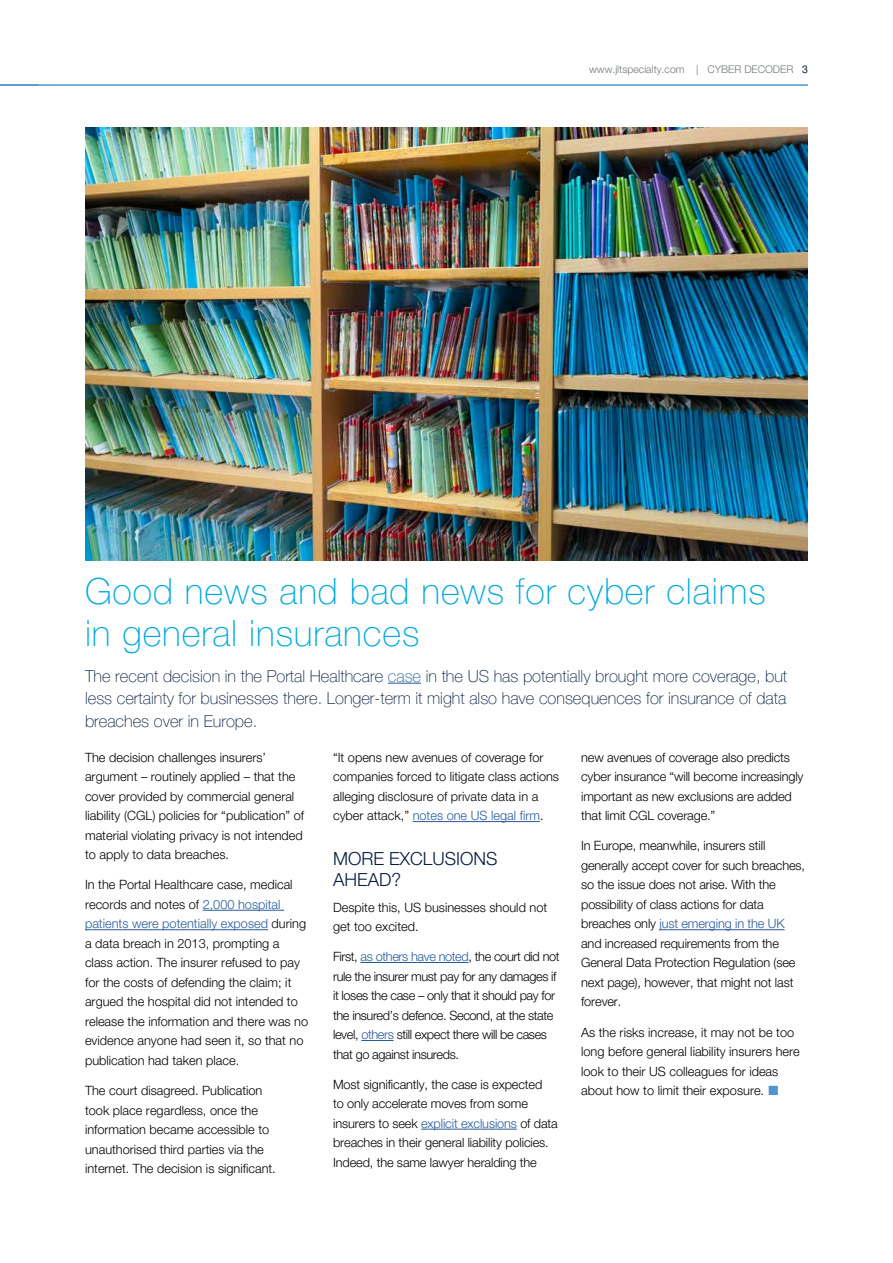
<style>
.page{position:relative;width:893px;height:1263px;background:#fff}
.page>*{position:absolute;margin:0;border:0;box-sizing:border-box;transform-origin:0 0}
.t1{font:100 36px/42px "Helvetica Neue LT Pro";letter-spacing:.025em;color:#00aadb}
.t2{font:300 18px/21px "Helvetica Neue LT Pro";color:#051b3e}
.t3{font:100 16.5px/22.5px "Helvetica Neue LT Pro";color:#051b3e;text-align:justify}
.t4{font:300 12.75px/19.5px "Helvetica Neue LT Pro";color:#000}
.t5{font:300 12.75px/19.5px "Helvetica Neue LT Pro";letter-spacing:-.03em;color:#000}
.t6{font:300 10.5px "Helvetica Neue LT Pro";color:#71777a}
.s1{font-weight:400;color:#051b3e}
.s2{color:#275b9b}
</style>
<div class="page">
<hr style="left:0;top:84px;width:808px;height:2px;background:#5692ce">
<img style="left:85px;top:128px;width:723px;height:432px">
<hr style="left:388px;top:683px;width:33px;height:1px;background:#275b9b">
<hr style="left:203px;top:910px;width:81px;height:1px;background:#275b9b">
<hr style="left:85px;top:929px;width:183px;height:1px;background:#275b9b">
<hr style="left:413px;top:821px;width:127px;height:1px;background:#275b9b">
<hr style="left:361px;top:962px;width:107px;height:1px;background:#275b9b">
<hr style="left:361px;top:1040px;width:33px;height:1px;background:#275b9b">
<hr style="left:421px;top:1129px;width:96px;height:1px;background:#275b9b">
<hr style="left:659px;top:929px;width:126px;height:1px;background:#275b9b">
<p class="t6" style="left:589px;top:63px;width:220px">www.jltspecialty.com | CYBER DECODER <span class="s1">3</span></p>
<h1 class="t1" style="left:85px;top:570px;width:682px">Good news and bad news for cyber claims in general insurances</h1>
<p class="t3" style="left:85px;top:664px;width:704px">The recent decision in the Portal Healthcare <span class="s2">case</span> in the US has potentially brought more coverage, but less certainty for businesses there. Longer-term it might also have consequences for insurance of data breaches over in Europe.</p>
<p class="t4" style="left:85px;top:747px;width:221px">The decision challenges insurers’ argument – routinely applied – that the cover provided by commercial general liability (CGL) policies for “publication” of material violating privacy is not intended to apply to data breaches.</p>
<p class="t4" style="left:85px;top:875px;width:225px">In the Portal Healthcare case, medical records and notes of <span class="s2">2,000 hospital patients were potentially exposed</span> during a data breach in 2013, prompting a class action. The insurer refused to pay for the costs of defending the claim; it argued the hospital did not intended to release the information and there was no evidence anyone had seen it, so that no publication had taken place.</p>
<p class="t4" style="left:85px;top:1080px;width:192px">The court disagreed. Publication took place regardless, once the information became accessible to unauthorised third parties via the internet. The decision is significant.</p>
<p class="t4" style="left:333px;top:747px;width:228px">“It opens new avenues of coverage for companies forced to litigate class actions alleging disclosure of private data in a cyber attack,” <span class="s2">notes one US legal firm</span>.</p>
<h2 class="t2" style="left:333px;top:847px;width:166px">MORE EXCLUSIONS<br>AHEAD?</h2>
<p class="t4" style="left:333px;top:897px;width:216px">Despite this, US businesses should not get too excited.</p>
<p class="t5" style="left:333px;top:947px;width:228px">First, <span class="s2">as others have noted</span>, the court did not rule the insurer must pay for any damages if it loses the case – only that it should pay for the insured’s defence. Second, at the state level, <span class="s2">others</span> still expect there will be cases that go against insureds.</p>
<p class="t4" style="left:333px;top:1074px;width:226px">Most significantly, the case is expected<br>to only accelerate moves from some insurers to seek <span class="s2">explicit exclusions</span> of data breaches in their general liability policies.<br>Indeed, the same lawyer heralding the</p>
<p class="t4" style="left:581px;top:747px;width:224px">new avenues of coverage also predicts cyber insurance “will become increasingly important as new exclusions are added that limit CGL coverage.”</p>
<p class="t4" style="left:581px;top:836px;width:226px">In Europe, meanwhile, insurers still generally accept cover for such breaches, so the issue does not arise. With the possibility of class actions for data breaches only <span class="s2">just emerging in the UK </span>and increased requirements from the General Data Protection Regulation (see next page), however, that might not last forever.</p>
<p class="t4" style="left:581px;top:1022px;width:220px">As the risks increase, it may not be too long before general liability insurers here look to their US colleagues for ideas about how to limit their exposure.</p>
</div>
